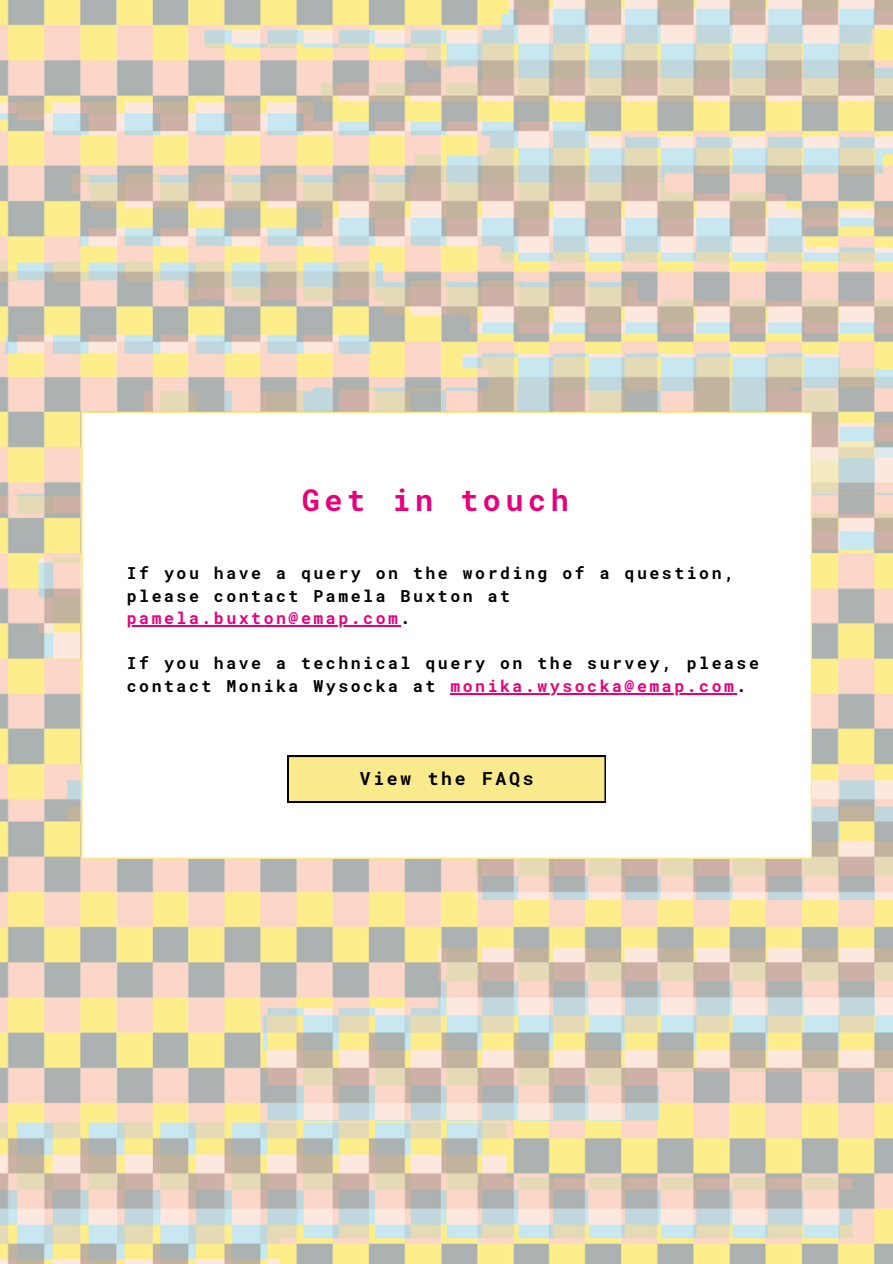
<style>
.page{position:relative;width:893px;height:1264px;background:#fff}
.page>*{position:absolute;margin:0;border:0;box-sizing:border-box;transform-origin:0 0}
.t1{font:700 30px "Roboto Mono";letter-spacing:.155em;color:#e5007d}
.t2{font:700 18px "Roboto Mono";letter-spacing:.155em;color:#000}
.t3{font:700 16.5px/22.5px "Roboto Mono";letter-spacing:.155em;color:#000}
.s1{color:#e5007d}
</style>
<div class="page">
<img style="left:0;top:0;width:892px;height:1263px">
<svg style="left:82px;top:412px;width:729px;height:446px"></svg>
<hr style="left:127px;top:625px;width:273px;height:1px;background:#e5007d">
<hr style="left:450px;top:693px;width:286px;height:1px;background:#e5007d">
<svg style="left:288px;top:756px;width:317px;height:46px;background:#ecde85"></svg>
<p class="t1" style="left:302px;top:479px;width:268px">Get in touch</p>
<p class="t3" style="left:127px;top:561px;width:608px">If you have a query on the wording of a question, please contact Pamela Buxton at <span class="s1">pamela.buxton@emap.com</span>.</p>
<p class="t3" style="left:127px;top:651px;width:633px">If you have a technical query on the survey, please contact Monika Wysocka at <span class="s1">monika.wysocka@emap.com</span>.</p>
<p class="t2" style="left:360px;top:766px;width:175px">View the FAQs</p>
</div>
